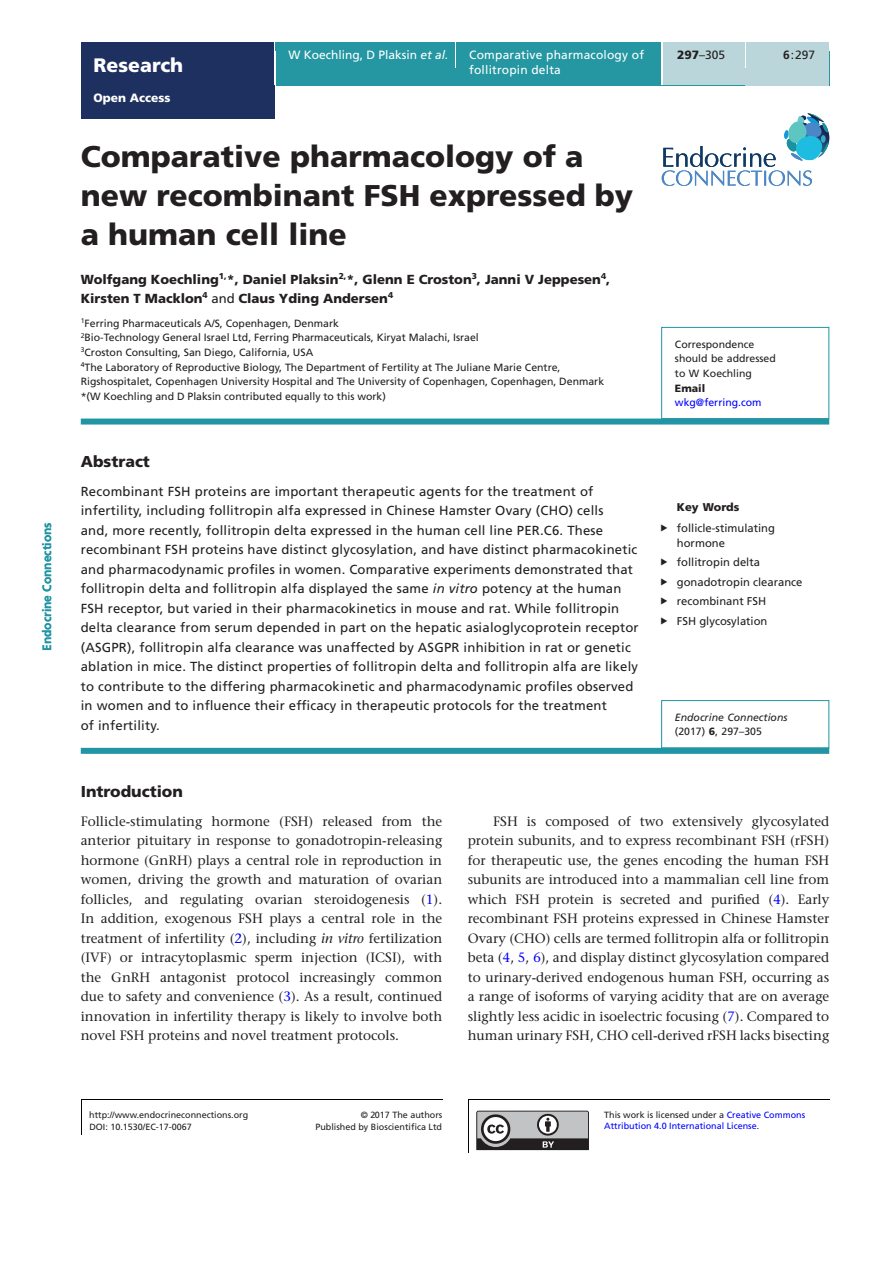
<style>
.page{position:relative;width:893px;height:1263px;background:#fff}
.page>*{position:absolute;margin:0;border:0;box-sizing:border-box;transform-origin:0 0}
.CT{font:900 30px/39px "Frutiger LT Std";color:#231f20}
.AT{font:900 19.5px "Frutiger LT Std";color:#fff}
.H1_Rule{font:900 15.75px "Frutiger LT Std";color:#231f20}
.ABS_H{font:900 15.75px "Frutiger LT Std";color:#231f20}
.TXI{font:500 13.5px/19.5px "Stone Serif Std";color:#231f20;text-align:justify}
.TXT{font:500 13.5px/19.5px "Stone Serif Std";color:#231f20;text-align:justify}
.ABS_TXT{font:13.2px/19.5px "Frutiger LT Std";letter-spacing:.015em;color:#231f20}
.AU{font:900 13.2px/19.5px "Frutiger LT Std";color:#231f20}
.Article_Title{font:12px "Frutiger LT Std";letter-spacing:.015em;color:#fff}
.TXT-2{font:12px "Frutiger LT Std";letter-spacing:-.14em;color:#fff}
.Author_Name{font:12px "Frutiger LT Std";color:#fff}
.TXT-3{font:12px "Frutiger LT Std";color:#231f20}
.t1{font:700 12px "Frutiger LT Std";color:#2195a3}
.AT-2{font:900 12px "Frutiger LT Std";color:#fff}
.t2{font:11.25px/15px "Frutiger LT Std";color:#231f20}
.Keywords_Head{font:900 11.25px "Frutiger LT Std";color:#231f20}
.Address{font:10.5px/14.7px "Frutiger LT Std";color:#231f20}
.Corres{font:10.5px "Frutiger LT Std";color:#231f20}
.Corres-2{font:italic 10.5px "Frutiger LT Std";color:#231f20}
.Corres-3{font:10.5px "Frutiger LT Std";color:#00f}
.Corres-4{font:900 10.5px "Frutiger LT Std";color:#231f20}
.TXT-4{font:9px/11.9px "Frutiger LT Std";color:#231f20;text-align:right}
.t3{font:9px "Frutiger LT Std";color:#00f}
.s1{font-weight:700}
.s2{font-weight:900}
.s3{font-style:italic}
.s4{font-weight:400}
.s5{color:#00f}
.s6{color:#231f20}
</style>
<div class="page">
<svg style="left:476px;top:1111px;width:113px;height:39px"></svg>
<hr style="left:81px;top:1099px;width:1px;height:36px;background:#040503">
<hr style="left:468px;top:1099px;width:1px;height:54px;background:#040503">
<hr style="left:81px;top:1099px;width:361px;height:1px;background:#040503">
<hr style="left:468px;top:1099px;width:361px;height:1px;background:#040503">
<div style="left:81px;top:419px;width:748px;height:6px;background:#2195a3"></div>
<div style="left:81px;top:748px;width:748px;height:6px;background:#2195a3"></div>
<div style="left:661px;top:327px;width:168px;height:92px;border:1px solid #2195a3"></div>
<div style="left:661px;top:700px;width:168px;height:48px;border:1px solid #2195a3"></div>
<div style="left:81px;top:43px;width:193px;height:76px;background:#1e3060"></div>
<div style="left:276px;top:51px;width:553px;height:34px;background:#2597a2"></div>
<div style="left:276px;top:43px;width:179px;height:8px;background:#2597a2"></div>
<svg style="left:455px;top:51px;width:1px;height:17px"></svg>
<div style="left:456px;top:43px;width:205px;height:42px;background:#2597a2"></div>
<hr style="left:661px;top:43px;width:2px;height:42px;background:#fff">
<div style="left:663px;top:43px;width:82px;height:42px;background:#bbd6da"></div>
<div style="left:745px;top:68px;width:84px;height:17px;background:#bbd6da"></div>
<hr style="left:745px;top:43px;width:2px;height:25px;background:#fff">
<div style="left:747px;top:43px;width:82px;height:25px;background:#bbd6da"></div>
<svg style="left:662px;top:113px;width:167px;height:73px"></svg>
<p class="t1" style="left:40px;top:651px;width:130px;rotate:-90deg">Endocrine Connections</p>
<p class="AT" style="left:94px;top:54px;width:91px">Research</p>
<p class="AT-2" style="left:94px;top:91px;width:79px">Open Access</p>
<p class="Author_Name" style="left:411px;top:48px;width:9px">n</p>
<p class="TXT-2" style="left:475px;top:48px;width:174px">ompar tive pharmacology offollitr pin delta</p>
<p class="TXT-3" style="left:708px;top:48px;width:18px"><span class="s1">6</span>:3</p>
<p class="TXT-3" style="left:762px;top:48px;width:50px"><span class="s2">297</span>–305</p>
<p class="Article_Title" style="left:469px;top:48px;width:176px">Comparative pharmacology of</p>
<p class="TXT-3" style="left:677px;top:48px;width:50px"><span class="s2">297</span>–305</p>
<p class="Article_Title" style="left:469px;top:63px;width:93px">follitropin delta</p>
<p class="Author_Name" style="left:289px;top:48px;width:162px">W Koechling, D Plaksin <span class="s3">et al.</span></p>
<p class="TXT-3" style="left:783px;top:48px;width:33px"><span class="s1">6</span>:297</p>
<p class="CT" style="left:81px;top:136px;width:554px">Comparative pharmacology of a new recombinant FSH expressed by a human cell line</p>
<p class="AU" style="left:81px;top:269px;width:531px">Wolfgang Koechling<sup>1,</sup>*, Daniel Plaksin<sup>2,</sup>*, Glenn E Croston<sup>3</sup>, Janni V Jeppesen<sup>4</sup>,<br>Kirsten T Macklon<sup>4</sup> <span class="s4">and</span> Claus Yding Andersen<sup>4</sup></p>
<p class="Address" style="left:81px;top:316px;width:260px"><sup>1</sup>Ferring Pharmaceuticals A/S, Copenhagen, Denmark</p>
<p class="Address" style="left:81px;top:330px;width:400px"><sup>2</sup>Bio-Technology General Israel Ltd, Ferring Pharmaceuticals, Kiryat Malachi, Israel</p>
<p class="Address" style="left:81px;top:345px;width:234px"><sup>3</sup>Croston Consulting, San Diego, California, USA</p>
<p class="Address" style="left:81px;top:360px;width:525px"><sup>4</sup>The Laboratory of Reproductive Biology, The Department of Fertility at The Juliane Marie Centre,<br>Rigshospitalet, Copenhagen University Hospital and The University of Copenhagen, Copenhagen, Denmark</p>
<p class="Address" style="left:81px;top:389px;width:307px">*(W Koechling and D Plaksin contributed equally to this work)</p>
<p class="ABS_H" style="left:81px;top:452px;width:71px">Abstract</p>
<p class="ABS_TXT" style="left:81px;top:481px;width:559px">Recombinant FSH proteins are important therapeutic agents for the treatment of infertility, including follitropin alfa expressed in Chinese Hamster Ovary (CHO) cells<br>and, more recently, follitropin delta expressed in the human cell line PER.C6. These recombinant FSH proteins have distinct glycosylation, and have distinct pharmacokinetic and pharmacodynamic profiles in women. Comparative experiments demonstrated that follitropin delta and follitropin alfa displayed the same <span class="s3">in vitro</span> potency at the human FSH receptor, but varied in their pharmacokinetics in mouse and rat. While follitropin delta clearance from serum depended in part on the hepatic asialoglycoprotein receptor (ASGPR), follitropin alfa clearance was unaffected by ASGPR inhibition in rat or genetic ablation in mice. The distinct properties of follitropin delta and follitropin alfa are likely to contribute to the differing pharmacokinetic and pharmacodynamic profiles observed in women and to influence their efficacy in therapeutic protocols for the treatment<br>of infertility.</p>
<p class="Corres" style="left:675px;top:338px;width:81px">Correspondence</p>
<p class="Corres" style="left:675px;top:352px;width:102px">should be addressed</p>
<p class="Corres" style="left:675px;top:367px;width:79px">to W Koechling</p>
<p class="Corres-4" style="left:675px;top:381px;width:32px">Email</p>
<p class="Corres-3" style="left:675px;top:396px;width:88px">wkg@ferring.com</p>
<p class="Keywords_Head" style="left:677px;top:500px;width:64px">Key Words</p>
<p class="t2" style="left:677px;top:520px;width:100px">follicle-stimulating hormone</p>
<p class="t2" style="left:677px;top:555px;width:85px">follitropin delta</p>
<p class="t2" style="left:677px;top:574px;width:127px">gonadotropin clearance</p>
<p class="t2" style="left:677px;top:594px;width:91px">recombinant FSH</p>
<p class="t2" style="left:677px;top:613px;width:92px">FSH glycosylation</p>
<p class="Corres-2" style="left:675px;top:711px;width:114px">Endocrine Connections</p>
<p class="Corres" style="left:675px;top:726px;width:88px">(2017) <span class="s2">6</span>, 297–305</p>
<p class="H1_Rule" style="left:81px;top:782px;width:104px">Introduction</p>
<p class="TXT" style="left:81px;top:811px;width:363px">Follicle-stimulating hormone (FSH) released from the anterior pituitary in response to gonadotropin-releasing hormone (GnRH) plays a central role in reproduction in women, driving the growth and maturation of ovarian follicles, and regulating ovarian steroidogenesis (<span class="s5">1</span>).<br>In addition, exogenous FSH plays a central role in the treatment of infertility (<span class="s5">2</span>), including <span class="s3">in vitro</span> fertilization (IVF) or intracytoplasmic sperm injection (ICSI), with the GnRH antagonist protocol increasingly common due to safety and convenience (<span class="s5">3</span>). As a result, continued innovation in infertility therapy is likely to involve both novel FSH proteins and novel treatment protocols.</p>
<p class="TXI" style="left:468px;top:811px;width:363px;text-indent:26px">FSH is composed of two extensively glycosylated protein subunits, and to express recombinant FSH (rFSH) for therapeutic use, the genes encoding the human FSH subunits are introduced into a mammalian cell line from which FSH protein is secreted and purified (<span class="s5">4</span>). Early recombinant FSH proteins expressed in Chinese Hamster Ovary (CHO) cells are termed follitropin alfa or follitropin beta (<span class="s5">4</span>, <span class="s5">5</span>, <span class="s5">6</span>), and display distinct glycosylation compared to urinary-derived endogenous human FSH, occurring as a range of isoforms of varying acidity that are on average slightly less acidic in isoelectric focusing (<span class="s5">7</span>). Compared to human urinary FSH, CHO cell-derived rFSH lacks bisecting</p>
<p class="TXT-4" style="left:604px;top:1109px;width:203px">This work is licensed under a <span class="s5">Creative Commons</span></p>
<p class="TXT-4" style="left:89px;top:1109px;width:161px">http://www.endocrineconnections.org</p>
<p class="TXT-4" style="left:315px;top:1109px;width:128px">© 2017 The authors<br>Published by Bioscientifica Ltd</p>
<p class="TXT-4" style="left:89px;top:1121px;width:104px">DOI: 10.1530/EC-17-0067</p>
<p class="t3" style="left:604px;top:1121px;width:157px">Attribution 4.0 International License<span class="s6">.</span></p>
</div>
